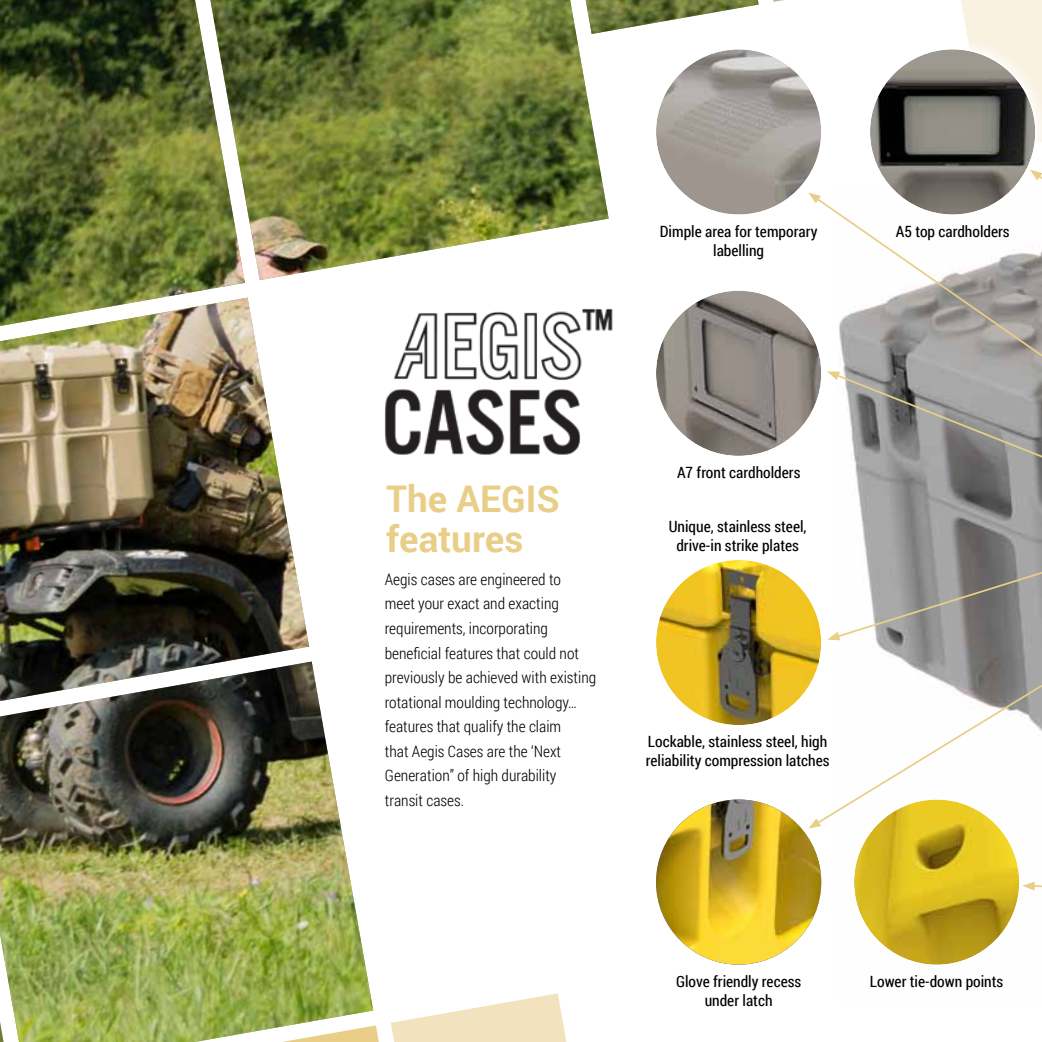
<style>
.page{position:relative;width:1042px;height:1042px;background:#fff}
.page>*{position:absolute;margin:0;border:0;box-sizing:border-box;transform-origin:0 0}
.t1{font:700 36.75px/40.2px "Roboto";color:#e8ce87}
.t2{font:300 15.75px/24.5px "Roboto Condensed";color:#000}
.t3{font:15.58px/18.6px "Roboto Condensed";color:#000;text-align:center}
</style>
<div class="page">
<img style="left:856px;top:479px;width:186px;height:38px">
<img style="left:0;top:0;width:758px;height:1042px">
<div style="left:961px;top:0;width:81px;height:34px;background:#f9f2e1"></div>
<svg style="left:391px;top:993px;width:175px;height:49px"></svg>
<svg style="left:0;top:1021px;width:4px;height:21px"></svg>
<svg style="left:773px;top:0;width:11px;height:2px"></svg>
<svg style="left:282px;top:1025px;width:97px;height:17px"></svg>
<img style="left:356px;top:294px;width:259px;height:99px">
<img style="left:382px;top:370px;width:236px;height:99px">
<img style="left:854px;top:799px;width:165px;height:165px;border-radius:83px">
<div style="left:641px;top:34px;width:196px;height:196px;background:#fff"></div>
<img style="left:656px;top:49px;width:165px;height:165px;border-radius:83px">
<div style="left:641px;top:545px;width:196px;height:196px;background:#fff"></div>
<img style="left:656px;top:560px;width:165px;height:165px;border-radius:83px">
<div style="left:641px;top:275px;width:196px;height:196px;background:#fff"></div>
<img style="left:656px;top:291px;width:165px;height:165px;border-radius:83px">
<div style="left:855px;top:34px;width:187px;height:196px;background:#fff;opacity:.75"></div>
<img style="left:870px;top:49px;width:165px;height:165px;border-radius:83px">
<div style="left:641px;top:784px;width:196px;height:196px;background:#fff"></div>
<img style="left:656px;top:799px;width:165px;height:165px;border-radius:83px">
<svg style="left:849px;top:416px;width:193px;height:63px;background:#908f8e"></svg>
<svg style="left:814px;top:196px;width:228px;height:220px"></svg>
<svg style="left:808px;top:193px;width:13px;height:10px"></svg>
<svg style="left:1030px;top:170px;width:12px;height:151px"></svg>
<svg style="left:861px;top:517px;width:181px;height:59px;background:#939392"></svg>
<svg style="left:1022px;top:881px;width:20px;height:10px"></svg>
<svg style="left:814px;top:576px;width:228px;height:250px"></svg>
<svg style="left:809px;top:818px;width:12px;height:10px"></svg>
<p class="t3" style="left:660px;top:222px;width:159px">Dimple area for temporary labelling</p>
<p class="t3" style="left:896px;top:222px;width:115px">A5 top cardholders</p>
<h1 class="t1" style="left:386px;top:477px;width:175px">The AEGIS features</h1>
<p class="t2" style="left:385px;top:566px;width:213px">Aegis cases are engineered to<br>meet your exact and exacting requirements, incorporating beneficial features that could not previously be achieved with existing rotational moulding technology… features that qualify the claim<br>that Aegis Cases are the ‘Next<br>Generation” of high durability transit cases.</p>
<p class="t3" style="left:677px;top:463px;width:125px">A7 front cardholders</p>
<p class="t3" style="left:669px;top:516px;width:139px">Unique, stainless steel, drive-in strike plates</p>
<p class="t3" style="left:646px;top:732px;width:185px;text-align:left">Lockable, stainless steel, high reliability compression latches</p>
<p class="t3" style="left:676px;top:971px;width:127px">Glove friendly recess under latch</p>
<p class="t3" style="left:870px;top:972px;width:135px">Lower tie-down points</p>
</div>
